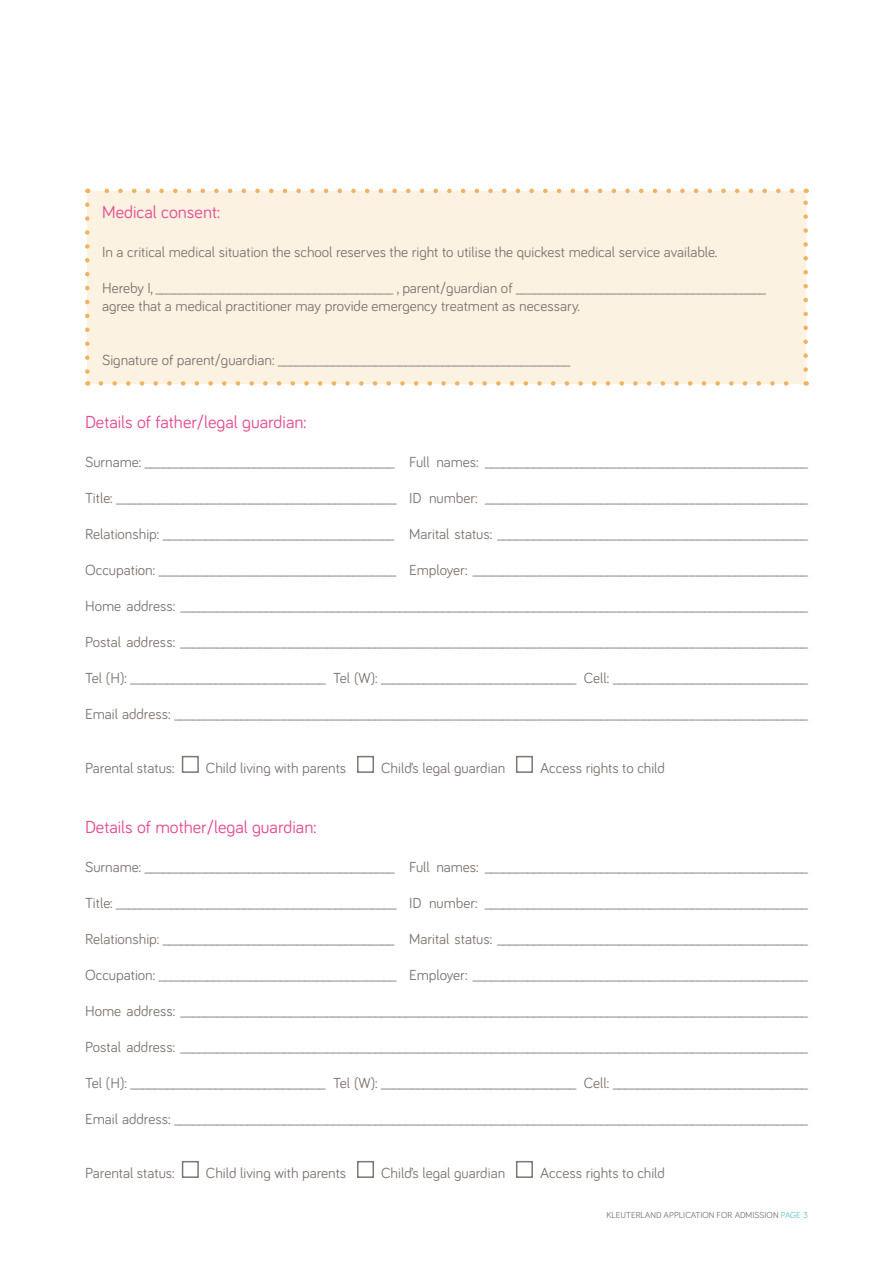
<style>
.page{position:relative;width:893px;height:1263px;background:#fff}
.page>*{position:absolute;margin:0;border:0;box-sizing:border-box;transform-origin:0 0}
.t1{font:18px "Bariol";color:#e44b92}
.t2{font:15px "Bariol";color:#7e7671}
.t3{font:9px "Bariol";color:#7e7671}
.s1{color:#66c7c7}
</style>
<div class="page">
<div style="left:87px;top:191px;width:719px;height:192px;background:#fcf2e2"></div>
<svg style="left:101px;top:381px;width:698px;height:5px"></svg>
<svg style="left:104px;top:189px;width:688px;height:4px"></svg>
<svg style="left:85px;top:205px;width:5px;height:181px"></svg>
<svg style="left:803px;top:189px;width:5px;height:181px"></svg>
<div style="left:182px;top:756px;width:17px;height:17px;border:2px solid #7e7671"></div>
<div style="left:357px;top:756px;width:17px;height:17px;border:2px solid #7e7671"></div>
<div style="left:516px;top:756px;width:17px;height:17px;border:2px solid #7e7671"></div>
<div style="left:182px;top:1161px;width:17px;height:17px;border:2px solid #7e7671"></div>
<div style="left:357px;top:1161px;width:17px;height:17px;border:2px solid #7e7671"></div>
<div style="left:516px;top:1161px;width:17px;height:17px;border:2px solid #7e7671"></div>
<p class="t1" style="left:102px;top:200px;width:119px">Medical consent:</p>
<p class="t2" style="left:102px;top:242px;width:617px">In a critical medical situation the school reserves the right to utilise the quickest medical service available.</p>
<p class="t2" style="left:102px;top:278px;width:665px">Hereby I, _______________________________________ , parent/guardian of _________________________________________</p>
<p class="t2" style="left:102px;top:296px;width:479px">agree that a medical practitioner may provide emergency treatment as necessary.</p>
<p class="t2" style="left:102px;top:350px;width:470px">Signature of parent/guardian: ________________________________________________</p>
<p class="t1" style="left:85px;top:410px;width:223px">Details of father/legal guardian:</p>
<p class="t2" style="left:85px;top:452px;width:724px">Surname: _________________________________________ Full names: _____________________________________________________</p>
<p class="t2" style="left:85px;top:488px;width:724px">Title: ______________________________________________ ID number: _____________________________________________________</p>
<p class="t2" style="left:85px;top:524px;width:724px">Relationship: ______________________________________ Marital status: ___________________________________________________</p>
<p class="t2" style="left:85px;top:560px;width:724px">Occupation: _______________________________________ Employer: _______________________________________________________</p>
<p class="t2" style="left:85px;top:596px;width:724px">Home address: _______________________________________________________________________________________________________</p>
<p class="t2" style="left:85px;top:632px;width:724px">Postal address: _______________________________________________________________________________________________________</p>
<p class="t2" style="left:85px;top:668px;width:724px">Tel (H): ________________________________ Tel (W): ________________________________ Cell: ________________________________</p>
<p class="t2" style="left:85px;top:704px;width:724px">Email address: ________________________________________________________________________________________________________</p>
<p class="t2" style="left:85px;top:758px;width:91px">Parental status:</p>
<p class="t2" style="left:206px;top:758px;width:142px">Child living with parents</p>
<p class="t2" style="left:381px;top:758px;width:126px">Child’s legal guardian</p>
<p class="t2" style="left:540px;top:758px;width:126px">Access rights to child</p>
<p class="t1" style="left:85px;top:815px;width:233px">Details of mother/legal guardian:</p>
<p class="t2" style="left:85px;top:857px;width:724px">Surname: _________________________________________ Full names: _____________________________________________________</p>
<p class="t2" style="left:85px;top:893px;width:724px">Title: ______________________________________________ ID number: _____________________________________________________</p>
<p class="t2" style="left:85px;top:929px;width:724px">Relationship: ______________________________________ Marital status: ___________________________________________________</p>
<p class="t2" style="left:85px;top:965px;width:724px">Occupation: _______________________________________ Employer: _______________________________________________________</p>
<p class="t2" style="left:85px;top:1001px;width:724px">Home address: _______________________________________________________________________________________________________</p>
<p class="t2" style="left:85px;top:1037px;width:724px">Postal address: _______________________________________________________________________________________________________</p>
<p class="t2" style="left:85px;top:1073px;width:724px">Tel (H): ________________________________ Tel (W): ________________________________ Cell: ________________________________</p>
<p class="t2" style="left:85px;top:1109px;width:724px">Email address: ________________________________________________________________________________________________________</p>
<p class="t2" style="left:85px;top:1163px;width:91px">Parental status:</p>
<p class="t2" style="left:206px;top:1163px;width:142px">Child living with parents</p>
<p class="t2" style="left:381px;top:1163px;width:126px">Child’s legal guardian</p>
<p class="t2" style="left:540px;top:1163px;width:126px">Access rights to child</p>
<p class="t3" style="left:606px;top:1209px;width:203px">KLEUTERLAND APPLICATION FOR ADMISSION <span class="s1">PAGE 3</span></p>
</div>
